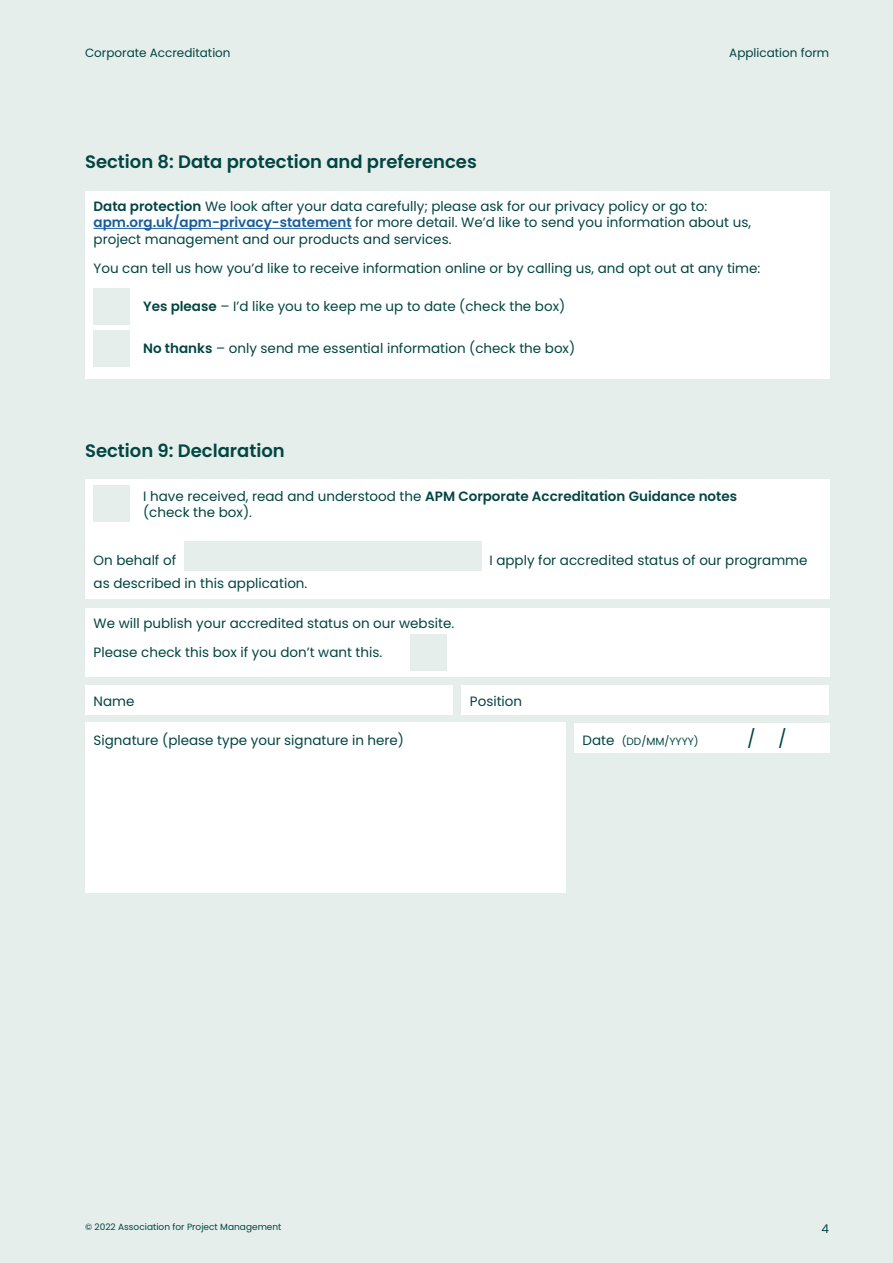
<style>
.page{position:relative;width:893px;height:1263px;background:#e6eeeb}
.page>*{position:absolute;margin:0;border:0;box-sizing:border-box;transform-origin:0 0}
.t1{font:600 18px "Poppins";color:#024542}
.t2{font:18px "Poppins";color:#024542}
.t3{font:13.5px/16.5px "Poppins";color:#024542}
.t4{font:12px "Poppins";color:#024542}
.t5{font:10.5px "Poppins";color:#024542}
.t6{font:9px "Poppins";color:#024542}
.s1{font-weight:600}
.s2{font-weight:600;color:#175d9e}
.s3{font-size:13.5px}
</style>
<div class="page">
<div style="left:85px;top:191px;width:744px;height:187px;background:#fff"></div>
<div style="left:85px;top:608px;width:744px;height:68px;background:#fff"></div>
<div style="left:85px;top:480px;width:744px;height:119px;background:#fff"></div>
<hr style="left:94px;top:228px;width:258px;height:1px;background:#175d9e">
<div style="left:94px;top:289px;width:36px;height:36px;background:#e6eeeb"></div>
<div style="left:94px;top:331px;width:36px;height:36px;background:#e6eeeb"></div>
<div style="left:94px;top:485px;width:36px;height:36px;background:#e6eeeb"></div>
<div style="left:184px;top:541px;width:297px;height:30px;background:#e6eeeb"></div>
<div style="left:461px;top:685px;width:368px;height:29px;background:#fff"></div>
<div style="left:85px;top:685px;width:368px;height:29px;background:#fff"></div>
<div style="left:85px;top:723px;width:481px;height:170px;background:#fff"></div>
<div style="left:574px;top:723px;width:255px;height:30px;background:#fff"></div>
<div style="left:410px;top:635px;width:36px;height:36px;background:#e6eeeb"></div>
<p class="t4" style="left:85px;top:46px;width:147px">Corporate Accreditation</p>
<p class="t4" style="left:729px;top:46px;width:101px">Application form</p>
<h1 class="t1" style="left:85px;top:152px;width:393px">Section 8: Data protection and preferences</h1>
<p class="t3" style="left:94px;top:198px;width:659px"><span class="s1">Data protection</span> We look after your data carefully; please ask for our privacy policy or go to: <span class="s2">apm.org.uk/apm-privacy-statement</span> for more detail. We’d like to send you information about us, project management and our products and services.</p>
<p class="t3" style="left:94px;top:260px;width:668px">You can tell us how you’d like to receive information online or by calling us, and opt out at any time:</p>
<p class="t3" style="left:143px;top:298px;width:424px"><span class="s1">Yes please</span> – I’d like you to keep me up to date (check the box)</p>
<p class="t3" style="left:143px;top:340px;width:434px"><span class="s1">No thanks</span> – only send me essential information (check the box)</p>
<h1 class="t1" style="left:85px;top:440px;width:201px">Section 9: Declaration</h1>
<p class="t3" style="left:143px;top:488px;width:595px">I have received, read and understood the <span class="s1">APM Corporate Accreditation Guidance notes </span>(check the box).</p>
<p class="t3" style="left:94px;top:552px;width:84px">On behalf of</p>
<p class="t3" style="left:489px;top:552px;width:320px">I apply for accredited status of our programme</p>
<p class="t3" style="left:94px;top:575px;width:215px">as described in this application.</p>
<p class="t3" style="left:94px;top:608px;width:362px;line-height:29.2px">We will publish your accredited status on our website.<br>Please check this box if you don’t want this.</p>
<p class="t3" style="left:470px;top:693px;width:54px">Position</p>
<p class="t3" style="left:94px;top:693px;width:42px">Name</p>
<p class="t3" style="left:94px;top:732px;width:312px">Signature (please type your signature in here)</p>
<p class="t5" style="left:583px;top:735px;width:118px"><span class="s3">Date</span> (DD/MM/YYYY)</p>
<h1 class="t2" style="left:747px;top:728px;width:41px">/ /</h1>
<p class="t6" style="left:85px;top:1221px;width:198px">© 2022 Association for Project Management</p>
<p class="t4" style="left:822px;top:1222px;width:9px">4</p>
</div>
